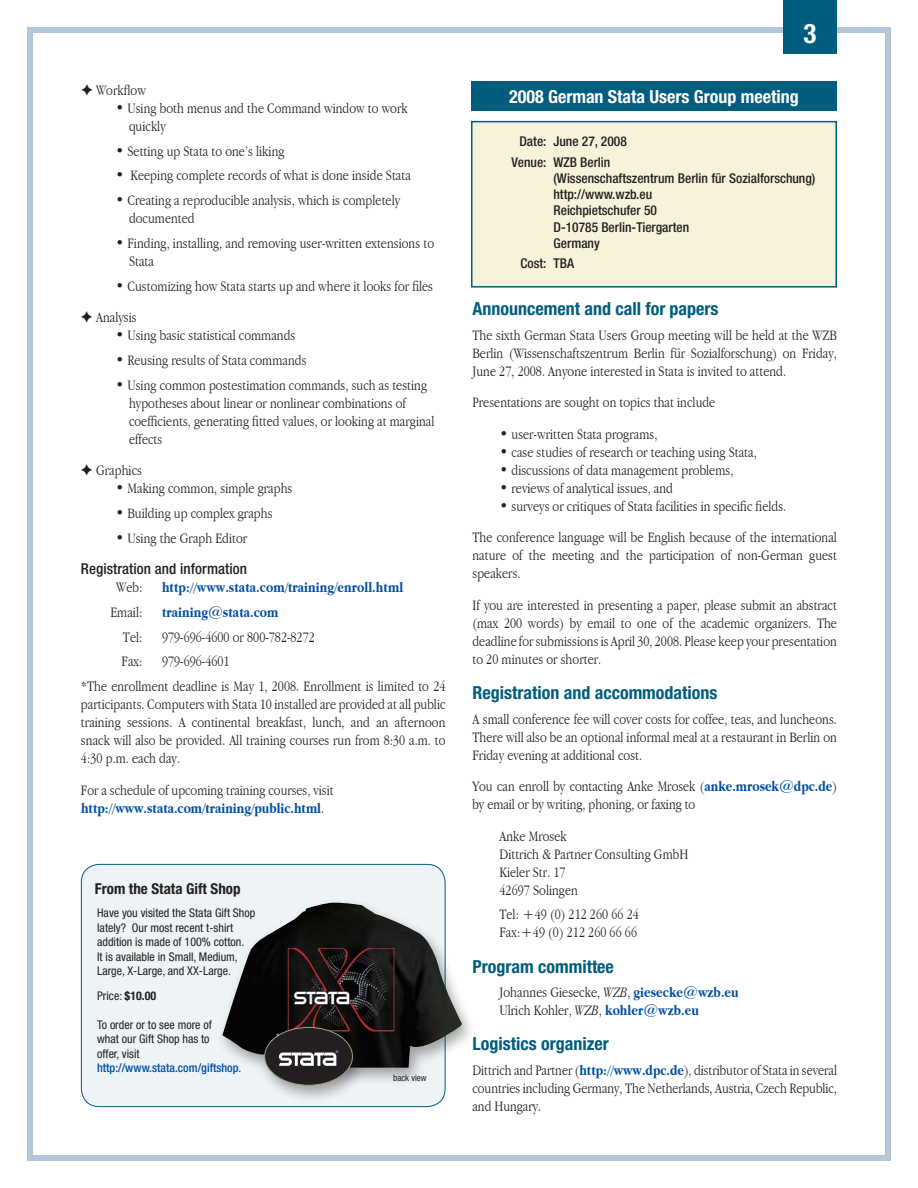
<style>
.page{position:relative;width:918px;height:1188px;background:#fff}
.page>*{position:absolute;margin:0;border:0;box-sizing:border-box;transform-origin:0 0}
.t1{font:700 condensed 27px "Helvetica Neue";color:#fff}
.t2{font:700 condensed 18px "Helvetica Neue";color:#005d7e}
.t3{font:700 condensed 18px "Helvetica Neue";color:#fff}
.t4{font:300 15px/18px "Apple Garamond";letter-spacing:.005em;color:#231f20}
.t5{font:700 15px "Apple Garamond";letter-spacing:.005em;color:#004fa3}
.t6{font:500 condensed 15px "Helvetica Neue";letter-spacing:.005em;color:#231f20}
.t7{font:700 condensed 15px "Helvetica Neue";color:#231f20}
.t8{font:500 condensed 13.5px/16.2px "Helvetica Neue";color:#231f20}
.t9{font:condensed 12px/14.4px "Helvetica Neue";color:#231f20}
.t10{font:condensed 9px "Helvetica Neue";color:#231f20}
.s1{font-weight:700;color:#004fa3}
.s2{font-weight:700}
.s3{font-weight:500;color:#004fa3}
.s4{font-style:italic}
</style>
<div class="page">
<div style="left:27px;top:27px;width:864px;height:1134px;border:6px solid #b3c7d8"></div>
<div style="left:471px;top:81px;width:366px;height:30px;background:#005d7e"></div>
<div style="left:472px;top:122px;width:364px;height:165px;background:#f7f3da"></div>
<div style="left:471px;top:121px;width:366px;height:167px;border:2px solid #005d7e"></div>
<div style="left:783px;top:0;width:54px;height:54px;background:#005d7e"></div>
<div style="left:81px;top:864px;width:364px;height:243px;background:#eef3f5;border-radius:18px"></div>
<div style="left:213px;top:896px;width:270px;height:197px;background:#231f20;opacity:.4"></div>
<img style="left:222px;top:903px;width:240px;height:165px">
<div style="left:256px;top:1021px;width:119px;height:89px;background:#231f20;opacity:.4"></div>
<div style="left:265px;top:1027px;width:87px;height:58px;background:#231f20;border-radius:50%"></div>
<svg style="left:279px;top:1050px;width:59px;height:16px"></svg>
<div style="left:264px;top:1027px;width:89px;height:59px;border:1px solid #97a580;border-radius:50%"></div>
<p class="t4" style="left:96px;top:81px;width:51px">Workflow</p>
<p class="t4" style="left:129px;top:99px;width:280px;text-indent:-14px">• Using both menus and the Command window to work quickly</p>
<p class="t4" style="left:116px;top:142px;width:171px">• Setting up Stata to one’s liking</p>
<p class="t4" style="left:116px;top:166px;width:297px">• Keeping complete records of what is done inside Stata</p>
<p class="t4" style="left:129px;top:191px;width:273px;text-indent:-14px">• Creating a reproducible analysis, which is completely documented</p>
<p class="t4" style="left:129px;top:234px;width:307px;text-indent:-14px">• Finding, installing, and removing user-written extensions to<br>Stata</p>
<p class="t4" style="left:96px;top:270px;width:338px;line-height:31.5px;text-indent:19px">• Customizing how Stata starts up and where it looks for files<br>Analysis</p>
<p class="t4" style="left:116px;top:326px;width:181px">• Using basic statistical commands</p>
<p class="t4" style="left:116px;top:351px;width:193px">• Reusing results of Stata commands</p>
<p class="t4" style="left:129px;top:376px;width:307px;text-indent:-14px">• Using common postestimation commands, such as testing hypotheses about linear or nonlinear combinations of coefficients, generating fitted values, or looking at marginal effects</p>
<p class="t4" style="left:96px;top:461px;width:47px">Graphics</p>
<p class="t4" style="left:116px;top:479px;width:178px">• Making common, simple graphs</p>
<p class="t4" style="left:116px;top:504px;width:159px">• Building up complex graphs</p>
<p class="t4" style="left:116px;top:529px;width:133px">• Using the Graph Editor</p>
<p class="t6" style="left:81px;top:560px;width:168px">Registration and information</p>
<p class="t4" style="left:116px;top:578px;width:28px">Web:</p>
<p class="t5" style="left:162px;top:579px;width:243px">http://www.stata.com/training/enroll.html</p>
<p class="t4" style="left:111px;top:603px;width:33px">Email:</p>
<p class="t5" style="left:162px;top:604px;width:118px">training@stata.com</p>
<p class="t4" style="left:123px;top:628px;width:21px">Tel:</p>
<p class="t4" style="left:162px;top:628px;width:154px">979-696-4600 or 800-782-8272</p>
<p class="t4" style="left:122px;top:652px;width:22px">Fax:</p>
<p class="t4" style="left:81px;top:649px;width:366px;line-height:24.8px;text-indent:81px">979-696-4601<br>*The enrollment deadline is May 1, 2008. Enrollment is limited to 24</p>
<p class="t4" style="left:81px;top:695px;width:366px;text-align:justify">participants. Computers with Stata 10 installed are provided at all public training sessions. A continental breakfast, lunch, and an afternoon snack will also be provided. All training courses run from 8:30 a.m. to 4:30 p.m. each day.</p>
<p class="t4" style="left:81px;top:781px;width:254px">For a schedule of upcoming training courses, visit <span class="s1">http://www.stata.com/training/public.html</span>.</p>
<p class="t7" style="left:95px;top:879px;width:147px">From the Stata Gift Shop</p>
<p class="t9" style="left:97px;top:906px;width:160px">Have you visited the Stata Gift Shop lately? Our most recent t-shirt addition is made of 100% cotton.<br>It is available in Small, Medium,<br>Large, X-Large, and XX-Large.</p>
<p class="t9" style="left:97px;top:989px;width:61px">Price: <span class="s2">$10.00</span></p>
<p class="t9" style="left:97px;top:1017px;width:146px">To order or to see more of<br>what our Gift Shop has to<br>offer, visit <span class="s3">http://www.stata.com/giftshop</span>.</p>
<p class="t10" style="left:393px;top:1073px;width:35px">back view</p>
<h1 class="t1" style="left:804px;top:17px;width:14px">3</h1>
<p class="t3" style="left:509px;top:86px;width:291px">2008 German Stata Users Group meeting</p>
<p class="t8" style="left:512px;top:131px;width:117px;line-height:20.2px;text-indent:8px">Date: June 27, 2008<br>Venue: WZB Berlin</p>
<p class="t8" style="left:554px;top:170px;width:263px">(Wissenschaftszentrum Berlin für Sozialforschung) http://www.wzb.eu<br>Reichpietschufer 50<br>D-10785 Berlin-Tiergarten<br>Germany</p>
<p class="t8" style="left:520px;top:255px;width:55px">Cost: TBA</p>
<p class="t2" style="left:472px;top:298px;width:248px">Announcement and call for papers</p>
<p class="t4" style="left:472px;top:326px;width:366px;text-align:justify">The sixth German Stata Users Group meeting will be held at the WZB Berlin (Wissenschaftszentrum Berlin für Sozialforschung) on Friday, June 27, 2008. Anyone interested in Stata is invited to attend.</p>
<p class="t4" style="left:472px;top:393px;width:244px">Presentations are sought on topics that include</p>
<p class="t4" style="left:500px;top:425px;width:159px">• user-written Stata programs,</p>
<p class="t4" style="left:500px;top:443px;width:259px">• case studies of research or teaching using Stata,</p>
<p class="t4" style="left:500px;top:461px;width:235px">• discussions of data management problems,</p>
<p class="t4" style="left:500px;top:479px;width:175px">• reviews of analytical issues, and</p>
<p class="t4" style="left:472px;top:490px;width:366px;line-height:31.5px;text-indent:27px">• surveys or critiques of Stata facilities in specific fields.<br>The conference language will be English because of the international</p>
<p class="t4" style="left:472px;top:546px;width:366px">nature of the meeting and the participation of non-German guest speakers.</p>
<p class="t4" style="left:472px;top:596px;width:366px;text-align:justify">If you are interested in presenting a paper, please submit an abstract (max 200 words) by email to one of the academic organizers. The deadline for submissions is April 30, 2008. Please keep your presentation to 20 minutes or shorter.</p>
<p class="t2" style="left:472px;top:682px;width:247px">Registration and accommodations</p>
<p class="t4" style="left:472px;top:710px;width:366px;text-align:justify">A small conference fee will cover costs for coffee, teas, and luncheons.<br>There will also be an optional informal meal at a restaurant in Berlin on Friday evening at additional cost.</p>
<p class="t4" style="left:472px;top:777px;width:366px">You can enroll by contacting Anke Mrosek (<span class="s1">anke.mrosek@dpc.de</span>) by email or by writing, phoning, or faxing to</p>
<p class="t4" style="left:500px;top:827px;width:190px">Anke Mrosek<br>Dittrich &amp; Partner Consulting GmbH<br>Kieler Str. 17<br>42697 Solingen</p>
<p class="t4" style="left:500px;top:905px;width:141px">Tel: +49 (0) 212 260 66 24<br>Fax:+49 (0) 212 260 66 66</p>
<p class="t2" style="left:472px;top:955px;width:143px">Program committee</p>
<p class="t4" style="left:500px;top:983px;width:241px">Johannes Giesecke, <span class="s4">WZB</span>, <span class="s1">giesecke@wzb.eu<br></span>Ulrich Kohler, <span class="s4">WZB</span>, <span class="s1">kohler@wzb.eu</span></p>
<p class="t2" style="left:472px;top:1033px;width:138px">Logistics organizer</p>
<p class="t4" style="left:472px;top:1061px;width:366px;text-align:justify">Dittrich and Partner (<span class="s1">http://www.dpc.de</span>), distributor of Stata in several countries including Germany, The Netherlands, Austria, Czech Republic, and Hungary.</p>
</div>
